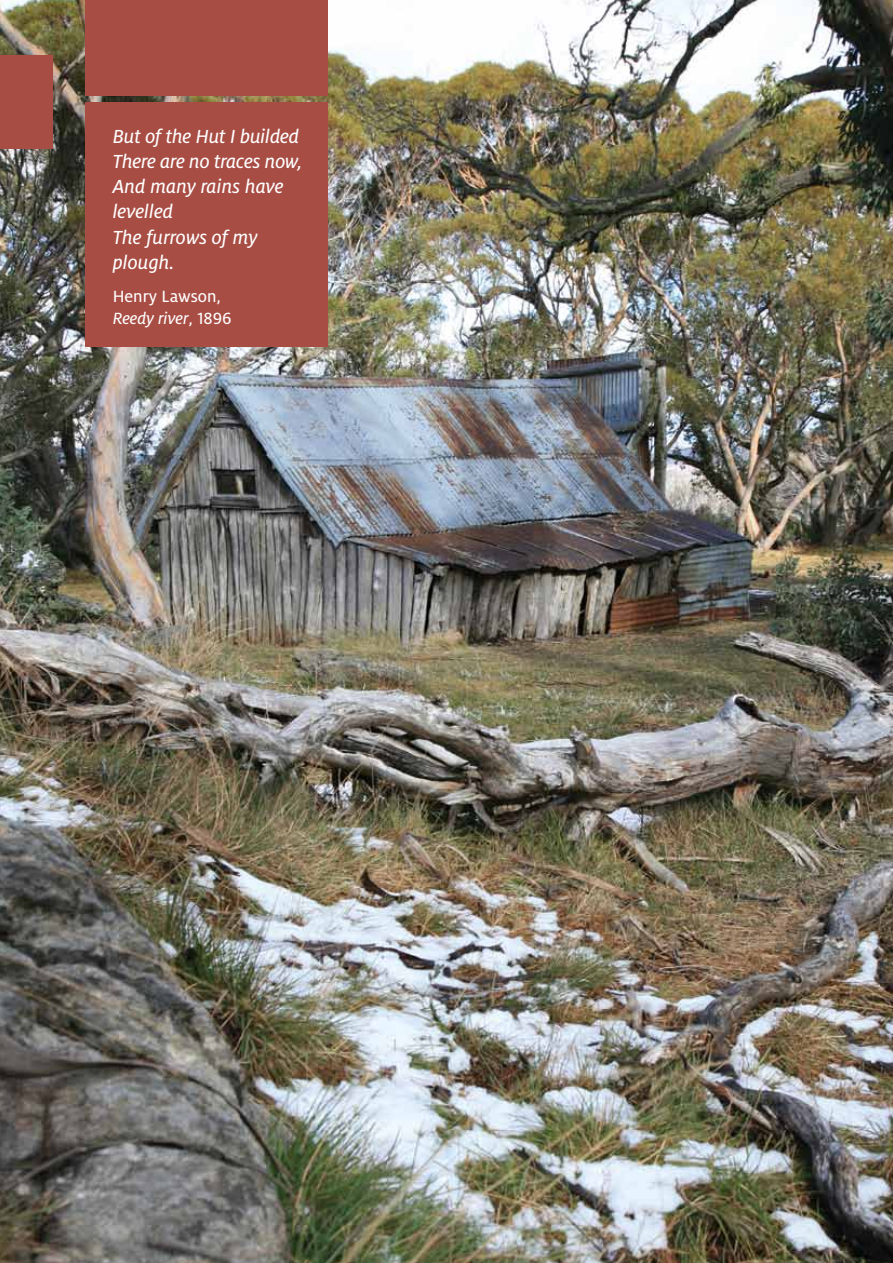
<style>
.page{position:relative;width:893px;height:1263px;background:#fff}
.page>*{position:absolute;margin:0;border:0;box-sizing:border-box;transform-origin:0 0}
.t1{font:21px/25.2px "Milo OT Text Ita";color:#fff}
.t2{font:18px "Milo OT Text Ita";color:#fff}
.t3{font:18px "Milo OT Text";color:#fff}
.s1{font-family:"Milo OT Text"}
</style>
<div class="page">
<img style="left:0;top:0;width:893px;height:1263px">
<div style="left:85px;top:0;width:242px;height:96px;background:#a84d44"></div>
<div style="left:85px;top:102px;width:242px;height:245px;background:#a84d44"></div>
<div style="left:0;top:55px;width:52px;height:94px;background:#a84d44"></div>
<p class="t1" style="left:113px;top:124px;width:191px">But of the Hut I builded<br>There are no traces now,<br>And many rains have levelled<br>The furrows of my plough.</p>
<p class="t3" style="left:113px;top:287px;width:110px">Henry Lawson,</p>
<p class="t2" style="left:113px;top:309px;width:121px">Reedy river<span class="s1">, 1896</span></p>
</div>
